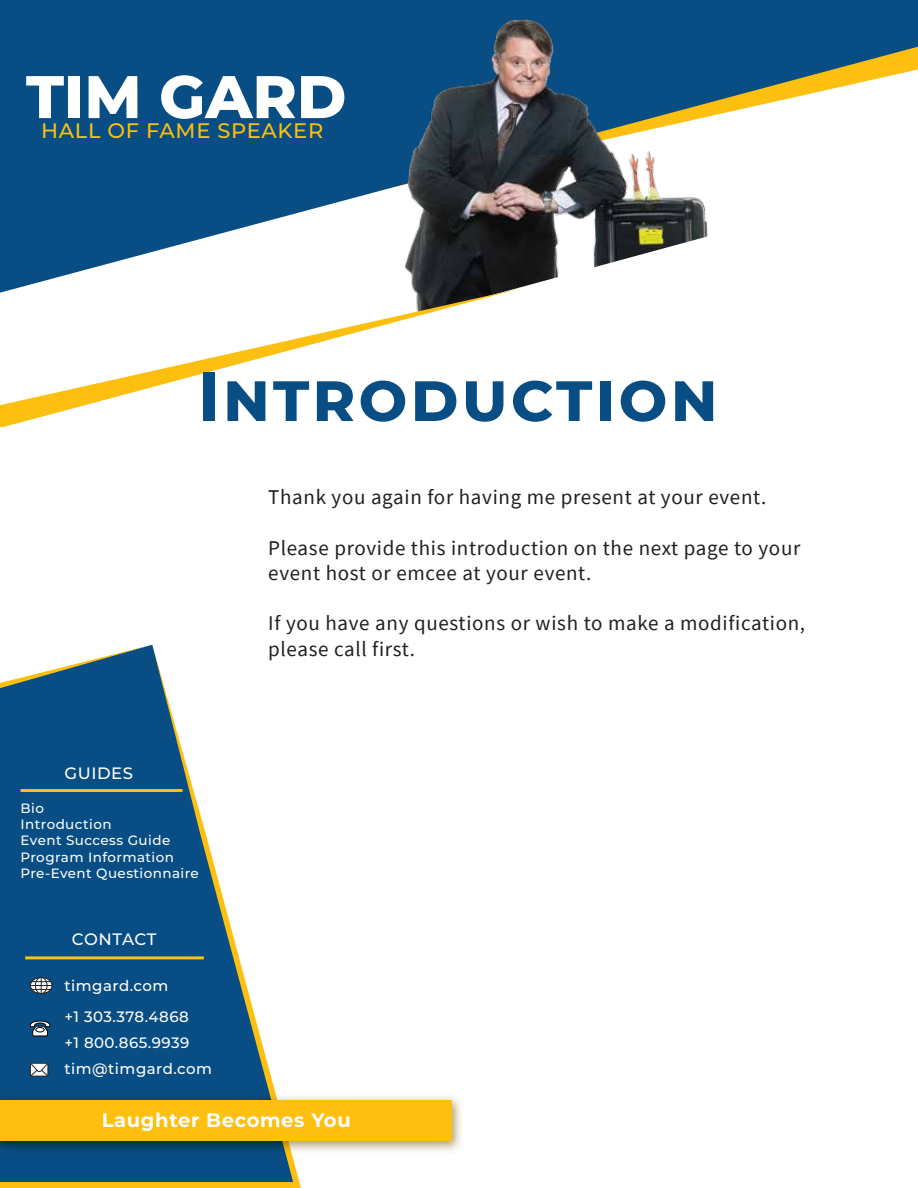
<style>
.page{position:relative;width:918px;height:1188px;background:#fff}
.page>*{position:absolute;margin:0;border:0;box-sizing:border-box;transform-origin:0 0}
.t1{font:700 69px "Montserrat";letter-spacing:.03em;color:#084d83}
.t2{font:800 60px "Montserrat";color:#fff}
.t3{font:21px/25.2px "Source Sans Pro";letter-spacing:.03em;color:#231f20}
.t4{font:500 21px "Montserrat";letter-spacing:.03em;color:#fdc010}
.t5{font:700 19.5px "Montserrat";letter-spacing:.03em;color:#fff}
.t6{font:500 16.5px "Montserrat";letter-spacing:.03em;color:#fff}
.t7{font:500 15px/30.6px "Montserrat";letter-spacing:.03em;color:#fff}
.t8{font:500 13.5px/16.2px "Montserrat";letter-spacing:.03em;color:#fff}
</style>
<div class="page">
<svg style="left:0;top:0;width:918px;height:288px"></svg>
<img style="left:259px;top:0;width:513px;height:201px">
<svg style="left:14px;top:201px;width:904px;height:87px"></svg>
<svg style="left:0;top:288px;width:520px;height:139px"></svg>
<svg style="left:0;top:645px;width:301px;height:543px;fill:#084d83"></svg>
<svg style="left:30px;top:1062px;width:19px;height:15px"></svg>
<div style="left:30px;top:977px;width:22px;height:17px;background:#153956;border-radius:50%"></div>
<div style="left:30px;top:977px;width:23px;height:17px;border:1px solid #222;border-radius:50%"></div>
<div style="left:35px;top:977px;width:13px;height:17px;border:1px solid #222;border-radius:50%"></div>
<svg style="left:30px;top:978px;width:22px;height:15px"></svg>
<svg style="left:29px;top:1020px;width:22px;height:17px"></svg>
<div style="left:36px;top:1027px;width:8px;height:5px;background:#fff;border-radius:50%"></div>
<div style="left:35px;top:1027px;width:10px;height:5px;border:1px solid #040303;border-radius:50%"></div>
<hr style="left:25px;top:956px;width:179px;height:3px;background:#fdc010">
<img style="left:0;top:1090px;width:461px;height:67px">
<div style="left:0;top:1100px;width:451px;height:41px;background:#fdc010"></div>
<hr style="left:21px;top:789px;width:162px;height:3px;background:#fdc010">
<h2 class="t2" style="left:26px;top:53px;width:322px">TIM GARD</h2>
<p class="t4" style="left:41px;top:116px;width:284px">HALL OF FAME SPEAKER</p>
<h1 class="t1" style="left:197px;top:347px;width:523px">Introduction</h1>
<p class="t6" style="left:65px;top:762px;width:70px">GUIDES</p>
<p class="t8" style="left:21px;top:799px;width:180px">Bio<br>Introduction<br>Event Success Guide<br>Program Information<br>Pre-Event Questionnaire</p>
<p class="t6" style="left:72px;top:928px;width:86px">CONTACT</p>
<p class="t7" style="left:65px;top:970px;width:126px">timgard.com<br>+1 303.378.4868</p>
<p class="t7" style="left:65px;top:1027px;width:126px">+1 800.865.9939</p>
<p class="t7" style="left:65px;top:1053px;width:149px">tim@timgard.com</p>
<p class="t3" style="left:268px;top:485px;width:500px">Thank you again for having me present at your event.</p>
<p class="t3" style="left:268px;top:535px;width:534px">Please provide this introduction on the next page to your event host or emcee at your event.</p>
<p class="t3" style="left:268px;top:611px;width:538px">If you have any questions or wish to make a modification, please call first.</p>
<p class="t5" style="left:102px;top:1106px;width:250px">Laughter Becomes You</p>
</div>
